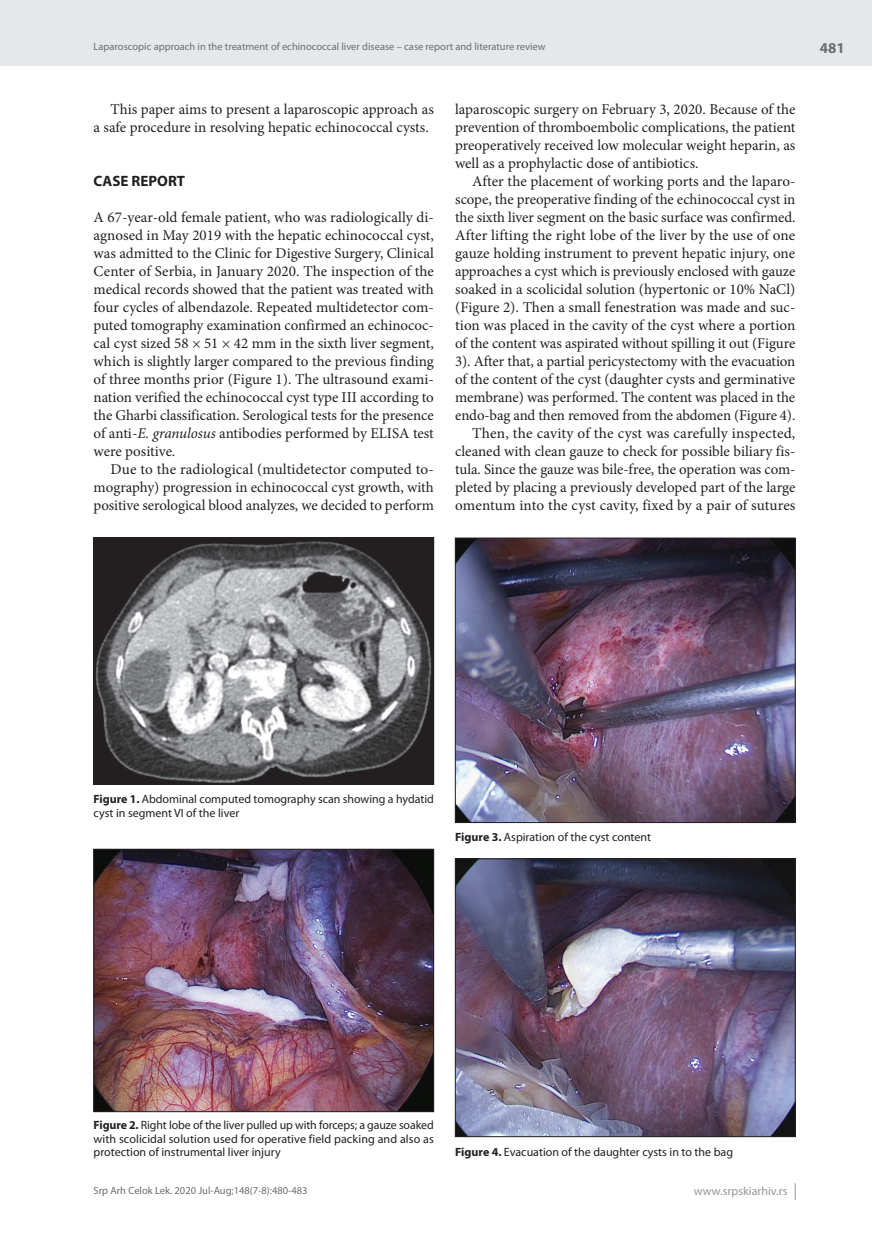
<style>
.page{position:relative;width:872px;height:1234px;background:#fff}
.page>*{position:absolute;margin:0;border:0;box-sizing:border-box;transform-origin:0 0}
.t1{font:15px/18px "Minion Pro";color:#231f20;text-align:justify}
.t2{font:700 15px "Myriad Pro";color:#231f20}
.t3{font:700 15px "Myriad Pro";color:#6c6d70}
.t4{font:12px/13.5px "Myriad Pro";color:#231f20}
.t5{font:12px "Myriad Pro";color:#939598}
.t6{font:10.5px "Myriad Pro";color:#6c6d70}
.s1{font-style:italic}
.s2{font-weight:700}
</style>
<div class="page">
<div style="left:0;top:0;width:872px;height:66px;background:#e6e7e9"></div>
<svg style="left:795px;top:1183px;width:1px;height:16px"></svg>
<img style="left:96px;top:539px;width:336px;height:243px">
<div style="left:94px;top:537px;width:340px;height:247px;border:1px solid #231f20"></div>
<img style="left:96px;top:850px;width:336px;height:259px">
<div style="left:94px;top:848px;width:340px;height:263px;border:1px solid #231f20"></div>
<img style="left:457px;top:539px;width:336px;height:281px">
<div style="left:455px;top:537px;width:340px;height:285px;border:1px solid #231f20"></div>
<img style="left:457px;top:860px;width:336px;height:274px">
<div style="left:455px;top:858px;width:340px;height:278px;border:1px solid #231f20"></div>
<p class="t6" style="left:94px;top:40px;width:453px">Laparoscopic approach in the treatment of echinococcal liver disease – case report and literature review</p>
<p class="t1" style="left:94px;top:100px;width:342px;text-indent:17px">This paper aims to present a laparoscopic approach as a safe procedure in resolving hepatic echinococcal cysts.</p>
<p class="t2" style="left:94px;top:171px;width:93px">CASE REPORT</p>
<p class="t1" style="left:94px;top:208px;width:342px">A 67-year-old female patient, who was radiologically di&shy;agnosed in May 2019 with the hepatic echinococcal cyst, was admitted to the Clinic for Digestive Surgery, Clinical Center of Serbia, in January 2020. The inspection of the medical records showed that the patient was treated with four cycles of albendazole. Repeated multidetector com&shy;puted tomography examination confirmed an echinococ&shy;cal cyst sized 58 × 51 × 42 mm in the sixth liver segment, which is slightly larger compared to the previous finding of three months prior (Figure 1). The ultrasound exami&shy;nation verified the echinococcal cyst type III according to the Gharbi classification. Serological tests for the presence of anti-<span class="s1">E. granulosus</span> antibodies performed by ELISA test were positive.</p>
<p class="t1" style="left:94px;top:460px;width:342px;text-indent:17px">Due to the radiological (multidetector computed to&shy;mography) progression in echinococcal cyst growth, with positive serological blood analyzes, we decided to perform</p>
<p class="t1" style="left:455px;top:100px;width:342px">laparoscopic surgery on February 3, 2020. Because of the prevention of thromboembolic complications, the patient preoperatively received low molecular weight heparin, as well as a prophylactic dose of antibiotics.</p>
<p class="t1" style="left:455px;top:172px;width:342px;text-align:right">After the placement of working ports and the laparo&shy;scope, the preoperative finding of the echinococcal cyst in the sixth liver segment on the basic surface was confirmed.<br>After lifting the right lobe of the liver by the use of one gauze holding instrument to prevent hepatic injury, one approaches a cyst which is previously enclosed with gauze soaked in a scolicidal solution (hypertonic or 10% NaCl) (Figure 2). Then a small fenestration was made and suc&shy;tion was placed in the cavity of the cyst where a portion of the content was aspirated without spilling it out (Figure 3). After that, a partial pericystectomy with the evacuation of the content of the cyst (daughter cysts and germinative membrane) was performed. The content was placed in the endo-bag and then removed from the abdomen (Figure 4).<br>Then, the cavity of the cyst was carefully inspected, cleaned with clean gauze to check for possible biliary fis&shy;tula. Since the gauze was bile-free, the operation was com&shy;pleted by placing a previously developed part of the large omentum into the cyst cavity, fixed by a pair of sutures</p>
<p class="t3" style="left:820px;top:38px;width:26px">481</p>
<p class="t4" style="left:94px;top:791px;width:342px"><span class="s2">Figure 1.</span> Abdominal computed tomography scan showing a hydatid cyst in segment VI of the liver</p>
<p class="t4" style="left:455px;top:829px;width:197px"><span class="s2">Figure 3.</span> Aspiration of the cyst content</p>
<p class="t4" style="left:94px;top:1118px;width:342px;text-align:justify"><span class="s2">Figure 2.</span> Right lobe of the liver pulled up with forceps; a gauze soaked with scolicidal solution used for operative field packing and also as protection of instrumental liver injury</p>
<p class="t4" style="left:455px;top:1144px;width:279px"><span class="s2">Figure 4.</span> Evacuation of the daughter cysts in to the bag</p>
<p class="t6" style="left:94px;top:1184px;width:216px">Srp Arh Celok Lek. 2020 Jul-Aug;148(7-8):480-483</p>
<p class="t5" style="left:694px;top:1183px;width:95px">www.srpskiarhiv.rs</p>
</div>
